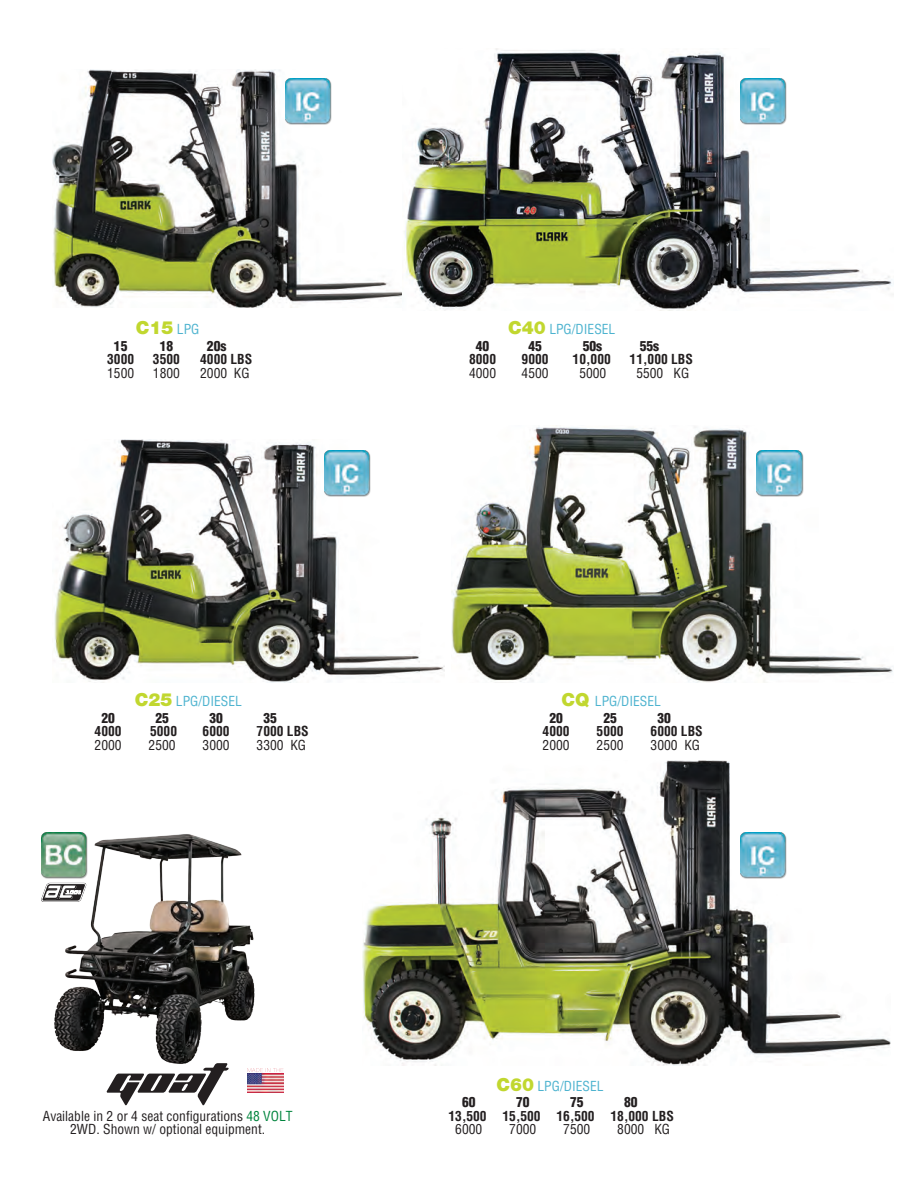
<style>
.page{position:relative;width:918px;height:1188px;background:#fff}
.page>*{position:absolute;margin:0;border:0;box-sizing:border-box;transform-origin:0 0}
.t1{font:900 18px "Helvetica Neue";color:#c1d72f}
.t2{font:condensed 13.5px "Helvetica";color:#231f20}
.t3{font:700 condensed 13.5px "Helvetica";color:#231f20}
.t4{font:condensed 13.5px "Helvetica";color:#4db3cf}
.t5{font:900 condensed 13.5px "Helvetica";color:#231f20}
.s1{font-family:"Helvetica";font-weight:400;font-stretch:condensed;font-size:13.5px;color:#4db3cf}
.s2{font-family:"Helvetica Neue";font-weight:900;font-stretch:normal;font-size:18px;color:#c1d72f}
.s3{color:#00843d}
</style>
<div class="page">
<img style="left:362px;top:760px;width:529px;height:305px">
<img style="left:740px;top:832px;width:49px;height:48px">
<img style="left:53px;top:69px;width:349px;height:239px">
<img style="left:404px;top:48px;width:490px;height:262px">
<img style="left:740px;top:78px;width:48px;height:48px">
<img style="left:285px;top:78px;width:49px;height:48px">
<img style="left:54px;top:440px;width:390px;height:243px">
<img style="left:451px;top:427px;width:442px;height:256px">
<img style="left:757px;top:450px;width:48px;height:48px">
<img style="left:324px;top:450px;width:48px;height:48px">
<svg style="left:106px;top:1070px;width:122px;height:36px"></svg>
<img style="left:54px;top:834px;width:201px;height:236px">
<svg style="left:41px;top:882px;width:45px;height:20px"></svg>
<img style="left:41px;top:832px;width:49px;height:48px">
<img style="left:248px;top:1074px;width:35px;height:19px">
<svg style="left:248px;top:1068px;width:35px;height:4px"></svg>
<p class="t1" style="left:136px;top:317px;width:65px">C15 <span class="s1">LPG</span></p>
<p class="t5" style="left:114px;top:338px;width:15px">15</p>
<p class="t5" style="left:160px;top:338px;width:15px">18</p>
<p class="t5" style="left:207px;top:338px;width:21px">20s</p>
<p class="t3" style="left:107px;top:351px;width:28px">3000</p>
<p class="t3" style="left:153px;top:351px;width:28px">3500</p>
<p class="t3" style="left:200px;top:351px;width:54px">4000 LBS</p>
<p class="t2" style="left:107px;top:365px;width:28px">1500</p>
<p class="t2" style="left:153px;top:365px;width:28px">1800</p>
<p class="t2" style="left:200px;top:365px;width:51px">2000 KG</p>
<p class="t4" style="left:508px;top:321px;width:109px"><span class="s2">C40</span> LPG/DIESEL</p>
<p class="t5" style="left:476px;top:338px;width:15px">40</p>
<p class="t5" style="left:528px;top:338px;width:15px">45</p>
<p class="t5" style="left:583px;top:338px;width:21px">50s</p>
<p class="t5" style="left:640px;top:338px;width:21px">55s</p>
<p class="t3" style="left:469px;top:351px;width:28px">8000</p>
<p class="t3" style="left:522px;top:351px;width:28px">9000</p>
<p class="t3" style="left:573px;top:351px;width:40px">10,000</p>
<p class="t3" style="left:630px;top:351px;width:65px">11,000 LBS</p>
<p class="t2" style="left:469px;top:365px;width:28px">4000</p>
<p class="t2" style="left:522px;top:365px;width:28px">4500</p>
<p class="t2" style="left:579px;top:365px;width:28px">5000</p>
<p class="t2" style="left:636px;top:365px;width:54px">5500 KG</p>
<p class="t4" style="left:135px;top:693px;width:109px"><span class="s2">C25</span> LPG/DIESEL</p>
<p class="t4" style="left:561px;top:693px;width:101px"><span class="s2">CQ</span> LPG/DIESEL</p>
<p class="t5" style="left:101px;top:709px;width:15px">20</p>
<p class="t5" style="left:155px;top:709px;width:15px">25</p>
<p class="t5" style="left:209px;top:709px;width:15px">30</p>
<p class="t5" style="left:263px;top:709px;width:15px">35</p>
<p class="t3" style="left:95px;top:723px;width:28px">4000</p>
<p class="t3" style="left:150px;top:723px;width:28px">5000</p>
<p class="t3" style="left:203px;top:723px;width:29px">6000</p>
<p class="t3" style="left:257px;top:723px;width:54px">7000 LBS</p>
<p class="t2" style="left:95px;top:736px;width:28px">2000</p>
<p class="t2" style="left:149px;top:736px;width:28px">2500</p>
<p class="t2" style="left:203px;top:736px;width:29px">3000</p>
<p class="t2" style="left:257px;top:736px;width:51px">3300 KG</p>
<p class="t2" style="left:43px;top:1107px;width:251px">Available in 2 or 4 seat configurations <span class="s3">48 VOLT</span></p>
<p class="t2" style="left:70px;top:1121px;width:196px">2WD. Shown w/ optional equipment.</p>
<p class="t5" style="left:549px;top:709px;width:15px">20</p>
<p class="t5" style="left:603px;top:709px;width:15px">25</p>
<p class="t5" style="left:657px;top:709px;width:15px">30</p>
<p class="t3" style="left:543px;top:723px;width:28px">4000</p>
<p class="t3" style="left:597px;top:723px;width:28px">5000</p>
<p class="t3" style="left:651px;top:723px;width:54px">6000 LBS</p>
<p class="t2" style="left:543px;top:736px;width:28px">2000</p>
<p class="t2" style="left:597px;top:736px;width:28px">2500</p>
<p class="t2" style="left:651px;top:736px;width:51px">3000 KG</p>
<p class="t4" style="left:496px;top:1077px;width:109px"><span class="s2">C60</span> LPG/DIESEL</p>
<p class="t5" style="left:462px;top:1094px;width:15px">60</p>
<p class="t5" style="left:516px;top:1094px;width:15px">70</p>
<p class="t5" style="left:570px;top:1094px;width:15px">75</p>
<p class="t5" style="left:624px;top:1094px;width:15px">80</p>
<p class="t3" style="left:448px;top:1107px;width:227px">13,500 15,500 16,500 18,000 LBS</p>
<p class="t2" style="left:455px;top:1121px;width:28px">6000</p>
<p class="t2" style="left:509px;top:1121px;width:28px">7000</p>
<p class="t2" style="left:563px;top:1121px;width:28px">7500</p>
<p class="t2" style="left:617px;top:1121px;width:54px">8000 KG</p>
</div>
